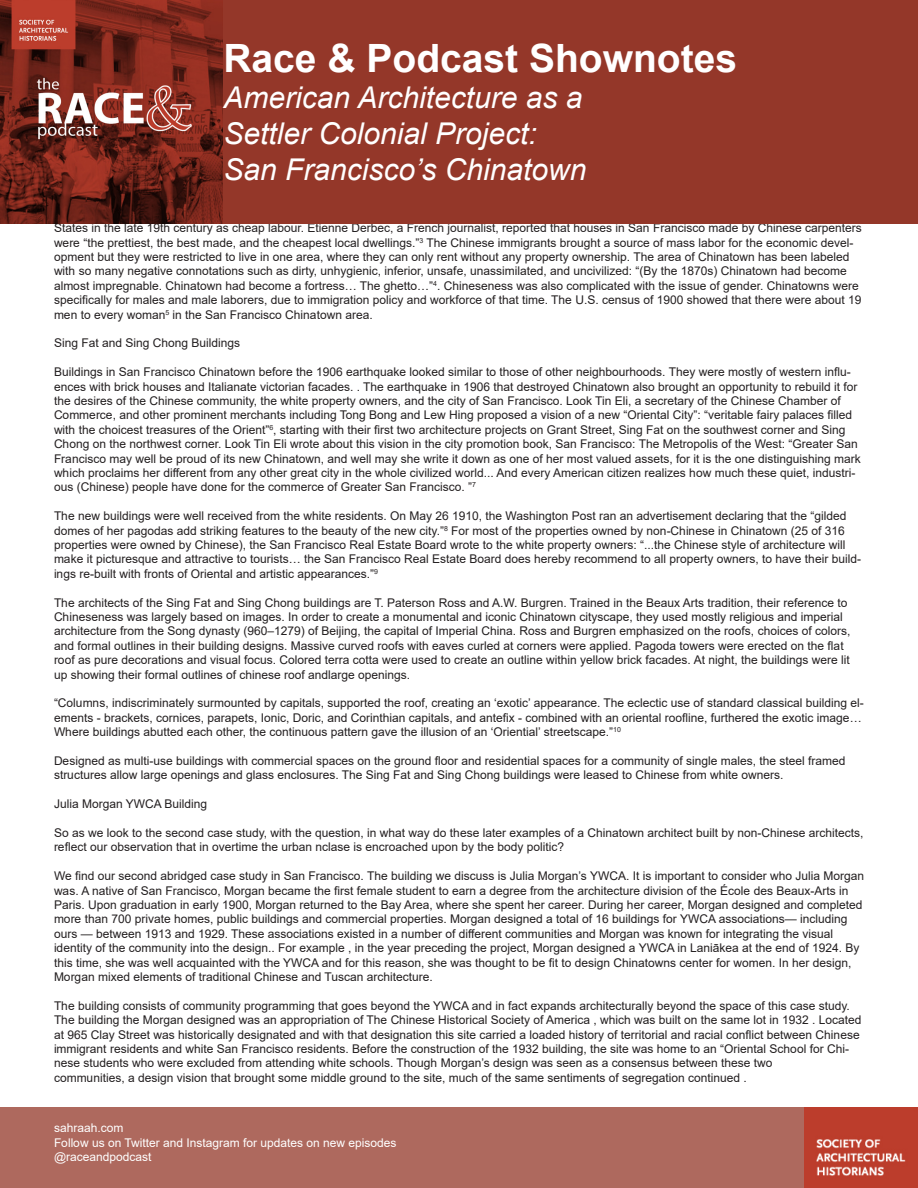
<style>
.page{position:relative;width:918px;height:1188px;background:#fff}
.page>*{position:absolute;margin:0;border:0;box-sizing:border-box;transform-origin:0 0}
.t1{font:700 39px "Arial";color:#fff}
.t2{font:italic 30px "Arial";color:#fff}
.t3{font:12px/14.4px "Arial";color:#231f20}
.t4{font:12px "Arial";color:#fff}
</style>
<div class="page">
<img style="left:0;top:0;width:223px;height:223px">
<div style="left:223px;top:0;width:695px;height:223px;background:#943729"></div>
<div style="left:0;top:1107px;width:918px;height:81px;background:#ae695e"></div>
<img style="left:804px;top:1107px;width:114px;height:81px">
<p class="t1" style="left:223px;top:30px;width:515px">Race &amp; Podcast Shownotes</p>
<p class="t2" style="left:223px;top:78px;width:361px">American Architecture as a</p>
<p class="t2" style="left:223px;top:114px;width:315px">Settler Colonial Project:</p>
<p class="t2" style="left:223px;top:150px;width:364px">San Francisco’s Chinatown</p>
<p class="t3" style="left:54px;top:221px;width:809px">States in the late 19th century as cheap labour. Etienne Derbec, a French journalist, reported that houses in San Francisco made by Chinese carpenters were “the prettiest, the best made, and the cheapest local dwellings.”<sup>3</sup> The Chinese immigrants brought a source of mass labor for the economic devel&shy;opment but they were restricted to live in one area, where they can only rent without any property ownership. The area of Chinatown has been labeled with so many negative connotations such as dirty, unhygienic, inferior, unsafe, unassimilated, and uncivilized: “(By the 1870s) Chinatown had become almost impregnable. Chinatown had become a fortress… The ghetto…”<sup>4</sup>. Chineseness was also complicated with the issue of gender. Chinatowns were specifically for males and male laborers, due to immigration policy and workforce of that time. The U.S. census of 1900 showed that there were about 19 men to every woman<sup>5</sup> in the San Francisco Chinatown area.</p>
<p class="t3" style="left:54px;top:336px;width:188px">Sing Fat and Sing Chong Buildings</p>
<p class="t3" style="left:54px;top:365px;width:808px">Buildings in San Francisco Chinatown before the 1906 earthquake looked similar to those of other neighbourhoods. They were mostly of western influ&shy;ences with brick houses and Italianate victorian facades. . The earthquake in 1906 that destroyed Chinatown also brought an opportunity to rebuild it for the desires of the Chinese community, the white property owners, and the city of San Francisco. Look Tin Eli, a secretary of the Chinese Chamber of Commerce, and other prominent merchants including Tong Bong and Lew Hing proposed a vision of a new “Oriental City”: “veritable fairy palaces filled with the choicest treasures of the Orient”<sup>6</sup>, starting with their first two architecture projects on Grant Street, Sing Fat on the southwest corner and Sing Chong on the northwest corner. Look Tin Eli wrote about this vision in the city promotion book, San Francisco: The Metropolis of the West: “Greater San Francisco may well be proud of its new Chinatown, and well may she write it down as one of her most valued assets, for it is the one distinguishing mark which proclaims her different from any other great city in the whole civilized world... And every American citizen realizes how much these quiet, industri&shy;ous (Chinese) people have done for the commerce of Greater San Francisco. ”<sup>7</sup></p>
<p class="t3" style="left:54px;top:509px;width:809px">The new buildings were well received from the white residents. On May 26 1910, the Washington Post ran an advertisement declaring that the “gilded domes of her pagodas add striking features to the beauty of the new city.”<sup>8</sup> For most of the properties owned by non-Chinese in Chinatown (25 of 316 properties were owned by Chinese), the San Francisco Real Estate Board wrote to the white property owners: “...the Chinese style of architecture will make it picturesque and attractive to tourists… the San Francisco Real Estate Board does hereby recommend to all property owners, to have their build&shy;ings re-built with fronts of Oriental and artistic appearances.”<sup>9</sup></p>
<p class="t3" style="left:54px;top:595px;width:798px">The architects of the Sing Fat and Sing Chong buildings are T. Paterson Ross and A.W. Burgren. Trained in the Beaux Arts tradition, their reference to Chineseness was largely based on images. In order to create a monumental and iconic Chinatown cityscape, they used mostly religious and imperial architecture from the Song dynasty (960–1279) of Beijing, the capital of Imperial China. Ross and Burgren emphasized on the roofs, choices of colors, and formal outlines in their building designs. Massive curved roofs with eaves curled at corners were applied. Pagoda towers were erected on the flat roof as pure decorations and visual focus. Colored terra cotta were used to create an outline within yellow brick facades. At night, the buildings were lit up showing their formal outlines of chinese roof andlarge openings.</p>
<p class="t3" style="left:54px;top:696px;width:811px">“Columns, indiscriminately surmounted by capitals, supported the roof, creating an ‘exotic’ appearance. The eclectic use of standard classical building el&shy;ements - brackets, cornices, parapets, Ionic, Doric, and Corinthian capitals, and antefix - combined with an oriental roofline, furthered the exotic image…<br>Where buildings abutted each other, the continuous pattern gave the illusion of an ‘Oriential’ streetscape.”<sup>10</sup></p>
<p class="t3" style="left:54px;top:754px;width:793px">Designed as multi-use buildings with commercial spaces on the ground floor and residential spaces for a community of single males, the steel framed structures allow large openings and glass enclosures. The Sing Fat and Sing Chong buildings were leased to Chinese from white owners.</p>
<p class="t3" style="left:54px;top:797px;width:155px">Julia Morgan YWCA Building</p>
<p class="t3" style="left:54px;top:826px;width:811px">So as we look to the second case study, with the question, in what way do these later examples of a Chinatown architect built by non-Chinese architects, reflect our observation that in overtime the urban nclase is encroached upon by the body politic?</p>
<p class="t3" style="left:54px;top:869px;width:812px">We find our second abridged case study in San Francisco. The building we discuss is Julia Morgan’s YWCA. It is important to consider who Julia Morgan was. A native of San Francisco, Morgan became the first female student to earn a degree from the architecture division of the École des Beaux-Arts in Paris. Upon graduation in early 1900, Morgan returned to the Bay Area, where she spent her career. During her career, Morgan designed and completed more than 700 private homes, public buildings and commercial properties. Morgan designed a total of 16 buildings for YWCA associations— including ours — between 1913 and 1929. These associations existed in a number of different communities and Morgan was known for integrating the visual identity of the community into the design.. For example , in the year preceding the project, Morgan designed a YWCA in Laniākea at the end of 1924. By this time, she was well acquainted with the YWCA and for this reason, she was thought to be fit to design Chinatowns center for women. In her design, Morgan mixed elements of traditional Chinese and Tuscan architecture.</p>
<p class="t3" style="left:54px;top:998px;width:809px">The building consists of community programming that goes beyond the YWCA and in fact expands architecturally beyond the space of this case study.<br>The building the Morgan designed was an appropriation of The Chinese Historical Society of America , which was built on the same lot in 1932 . Located at 965 Clay Street was historically designated and with that designation this site carried a loaded history of territorial and racial conflict between Chinese immigrant residents and white San Francisco residents. Before the construction of the 1932 building, the site was home to an “Oriental School for Chi&shy;nese students who were excluded from attending white schools. Though Morgan’s design was seen as a consensus between these two</p>
<p class="t3" style="left:54px;top:1070px;width:694px">communities, a design vision that brought some middle ground to the site, much of the same sentiments of segregation continued .</p>
<p class="t4" style="left:54px;top:1120px;width:71px">sahraah.com</p>
<p class="t4" style="left:54px;top:1134px;width:344px">Follow us on Twitter and Instagram for updates on new episodes</p>
<p class="t4" style="left:54px;top:1149px;width:99px">@raceandpodcast</p>
</div>
